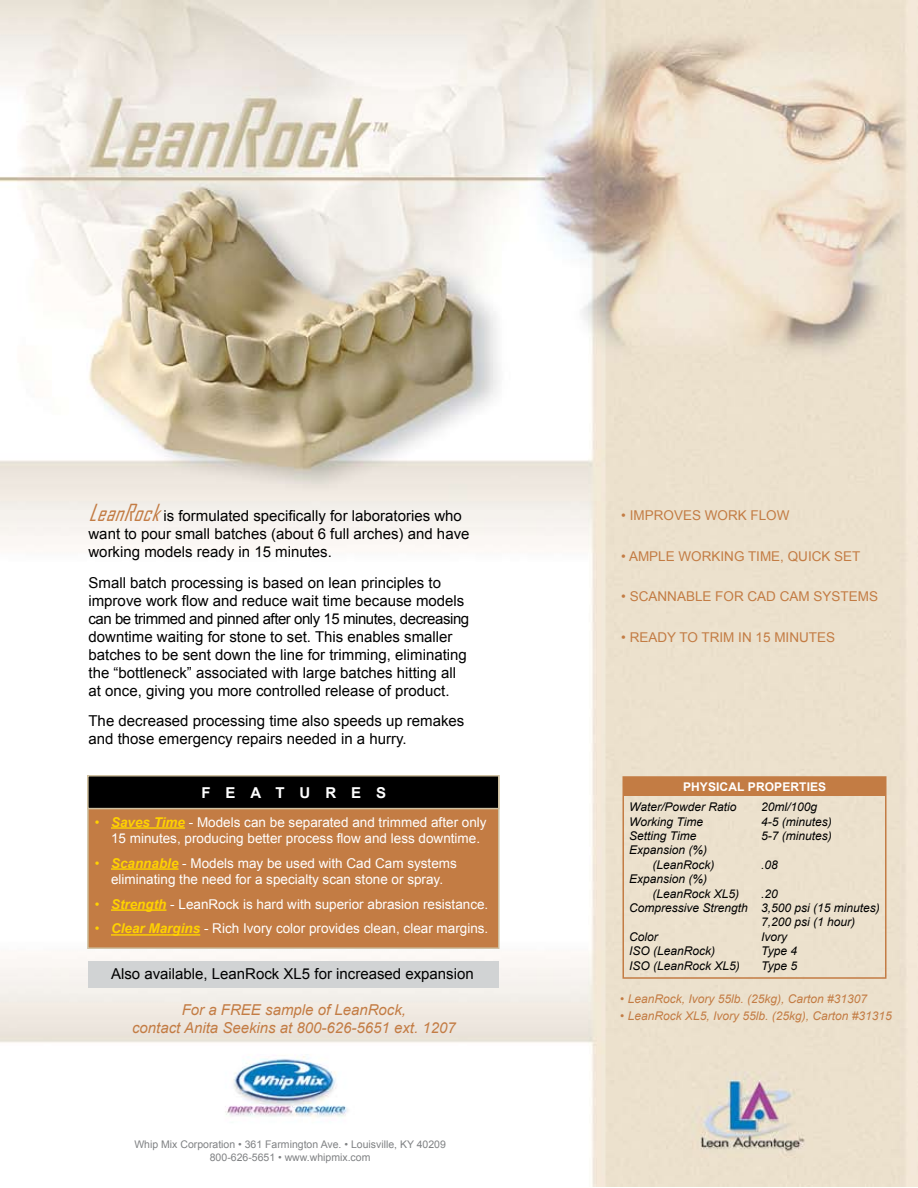
<style>
.page{position:relative;width:918px;height:1188px;background:#fff}
.page>*{position:absolute;margin:0;border:0;box-sizing:border-box;transform-origin:0 0}
.t1{font:15px/18px "Arial";color:#000}
.t2{font:italic 15px "Arial";color:#c37c44}
.t3{font:700 15px "Arial";letter-spacing:1em;color:#fff}
.t4{font:13.5px/16.2px "Arial";color:#fff}
.t5{font:13.5px "Arial";color:#c37c44}
.t6{font:italic 12px/14.4px "Arial";color:#000}
.t7{font:italic 12px "Arial";color:#c37c44}
.t8{font:700 12px "Arial";letter-spacing:.01em;color:#fff}
.t9{font:10.5px/13.5px "Arial";color:#808284;text-align:center}
.s1{font-family:"Agency FB";font-style:italic;font-size:22.5px;color:#c37c44}
.s2{font-weight:700;color:#fff}
.s3{color:#ffd200}
.s4{font-weight:700;font-style:italic;color:#ffd200}
</style>
<div class="page">
<img style="left:1px;top:1px;width:916px;height:1186px">
<div style="left:88px;top:962px;width:411px;height:26px;background:#d1d3d4"></div>
<div style="left:88px;top:776px;width:411px;height:172px;background:#c37c44"></div>
<div style="left:87px;top:775px;width:413px;height:174px;border:2px solid #cfc0a0"></div>
<div style="left:88px;top:776px;width:411px;height:33px;background:#000"></div>
<div style="left:87px;top:775px;width:413px;height:34px;border:2px solid #cfc0a0"></div>
<hr style="left:111px;top:827px;width:74px;height:2px;background:#ffd200">
<hr style="left:111px;top:868px;width:68px;height:2px;background:#ffd200">
<hr style="left:111px;top:909px;width:55px;height:2px;background:#ffd200">
<hr style="left:111px;top:934px;width:89px;height:2px;background:#ffd200">
<div style="left:623px;top:777px;width:263px;height:19px;background:#c37c44"></div>
<div style="left:622px;top:776px;width:265px;height:203px;border:2px solid #c37c44"></div>
<p class="t1" style="left:88px;top:507px;width:383px"><span class="s1">LeanRock</span>is formulated specifically for laboratories who want to pour small batches (about 6 full arches) and have working models ready in 15 minutes.</p>
<p class="t1" style="left:88px;top:574px;width:382px">Small batch processing is based on lean principles to improve work flow and reduce wait time because models can be trimmed and pinned after only 15 minutes, decreasing downtime waiting for stone to set. This enables smaller batches to be sent down the line for trimming, eliminating the “bottleneck” associated with large batches hitting all at once, giving you more controlled release of product.</p>
<p class="t1" style="left:88px;top:712px;width:377px">The decreased processing time also speeds up remakes and those emergency repairs needed in a hurry. <span class="s2">F E A -</span></p>
<p class="t3" style="left:201px;top:783px;width:186px">FEATURES</p>
<p class="t4" style="left:111px;top:814px;width:377px;text-indent:-16px"><span class="s3">•</span> <span class="s4">Saves Time</span> - Models can be separated and trimmed after only<br>15 minutes, producing better process flow and less downtime.</p>
<p class="t4" style="left:95px;top:855px;width:364px;text-align:center"><span class="s3">•</span> <span class="s4">Scannable</span> - Models may be used with Cad Cam systems eliminating the need for a specialty scan stone or spray.</p>
<p class="t4" style="left:95px;top:896px;width:395px"><span class="s3">•</span> <span class="s4">Strength</span> - LeanRock is hard with superior abrasion resistance.</p>
<p class="t4" style="left:95px;top:921px;width:395px"><span class="s3">•</span> <span class="s4">Clear Margins</span> - Rich Ivory color provides clean, clear margins.</p>
<p class="t1" style="left:111px;top:965px;width:364px">Also available, LeanRock XL5 for increased expansion</p>
<p class="t5" style="left:621px;top:507px;width:167px">• Improves work flow</p>
<p class="t5" style="left:621px;top:547px;width:195px">• Ample worki ng time, quick</p>
<p class="t5" style="left:834px;top:547px;width:23px">set</p>
<p class="t5" style="left:621px;top:588px;width:202px">• Scannabl e for CAD CAM syst</p>
<p class="t5" style="left:849px;top:588px;width:20px">ems</p>
<p class="t5" style="left:621px;top:628px;width:38px">• Ready</p>
<p class="t5" style="left:680px;top:628px;width:31px">t o trim</p>
<p class="t5" style="left:738px;top:628px;width:96px">in 15 minutes</p>
<p class="t8" style="left:683px;top:779px;width:109px">PHYSICAL PROPERT</p>
<p class="t8" style="left:807px;top:779px;width:12px">IES</p>
<p class="t6" style="left:629px;top:800px;width:109px">Water/Powder Ratio</p>
<p class="t6" style="left:761px;top:800px;width:58px">20ml/100g</p>
<p class="t6" style="left:629px;top:814px;width:75px">Working Time</p>
<p class="t6" style="left:761px;top:814px;width:72px">4-5 (minutes)</p>
<p class="t6" style="left:629px;top:829px;width:69px">Setting Time</p>
<p class="t6" style="left:761px;top:829px;width:72px">5-7 (minutes)</p>
<p class="t6" style="left:653px;top:843px;width:64px;text-indent:-23px">Expansion (%) (LeanRock)</p>
<p class="t6" style="left:761px;top:858px;width:18px">.08</p>
<p class="t6" style="left:653px;top:872px;width:88px;text-indent:-23px">Expansion (%) (LeanRock XL5)</p>
<p class="t6" style="left:761px;top:886px;width:18px">.20</p>
<p class="t6" style="left:629px;top:901px;width:252px">Compressive Strength 3,500 psi (15 minutes)</p>
<p class="t6" style="left:761px;top:915px;width:96px">7,200 psi (1 hour)</p>
<p class="t6" style="left:629px;top:930px;width:30px">Color</p>
<p class="t6" style="left:761px;top:930px;width:28px">Ivory</p>
<p class="t6" style="left:629px;top:944px;width:88px">ISO (LeanRock)</p>
<p class="t6" style="left:761px;top:944px;width:37px">Type 4</p>
<p class="t6" style="left:629px;top:958px;width:112px">ISO (LeanRock XL5)</p>
<p class="t6" style="left:761px;top:958px;width:37px">Type 5</p>
<p class="t7" style="left:620px;top:991px;width:248px">• LeanRock, Ivory 55lb. (25kg), Carton #31307</p>
<p class="t2" style="left:182px;top:1000px;width:226px">For a FREE sample of LeanRock,</p>
<p class="t7" style="left:620px;top:1008px;width:273px">• LeanRock XL5, Ivory 55lb. (25kg), Carton #31315</p>
<p class="t2" style="left:132px;top:1018px;width:325px">contact Anita Seekins at 800-626-5651 ext. 1207</p>
<p class="t9" style="left:134px;top:1137px;width:313px">Whip Mix Corporation • 361 Farmington Ave. • Louisville, KY 40209<br>800-626-5651 • www.whipmix.com</p>
</div>
